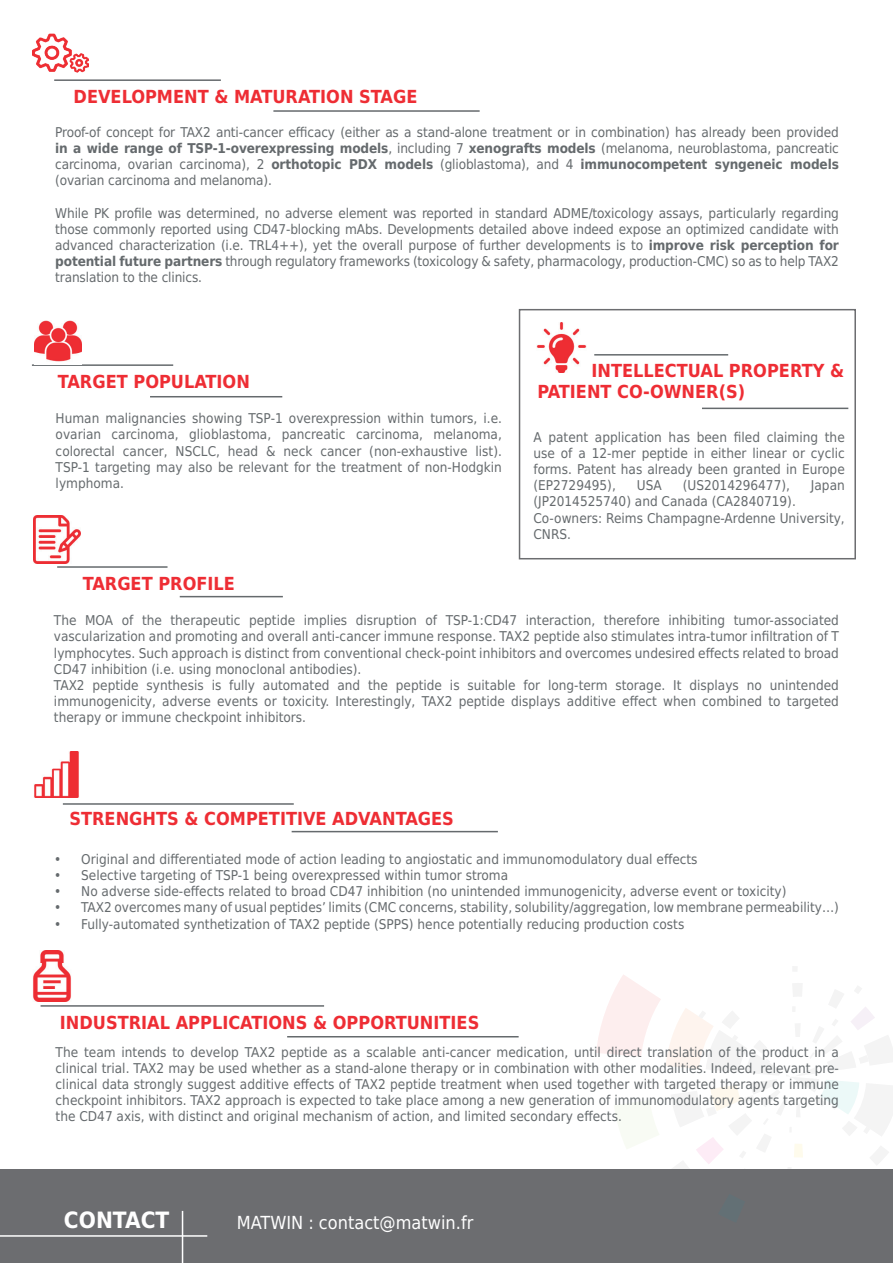
<style>
.page{position:relative;width:893px;height:1263px;background:#fff}
.page>*{position:absolute;margin:0;border:0;box-sizing:border-box;transform-origin:0 0}
.t1{font:700 22.5px "DejaVu Sans Condensed";color:#fff}
.t2{font:700 18px/21.6px "DejaVu Sans Condensed";color:#ee2d34}
.t3{font:18px "DejaVu Sans Condensed";color:#fff}
.t4{font:13.5px/16.2px "DejaVu Sans Condensed";color:#656a6d;text-align:justify}
.s1{font-weight:700}
</style>
<div class="page">
<div style="left:0;top:1169px;width:893px;height:94px;background:#6c6d70"></div>
<hr style="left:54px;top:79px;width:167px;height:2px;background:#656a6d">
<hr style="left:273px;top:110px;width:207px;height:2px;background:#656a6d">
<img style="left:33px;top:33px;width:55px;height:48px">
<hr style="left:63px;top:803px;width:231px;height:2px;background:#656a6d">
<hr style="left:292px;top:831px;width:206px;height:1px;background:#656a6d">
<img style="left:34px;top:752px;width:45px;height:46px">
<hr style="left:41px;top:1005px;width:283px;height:2px;background:#656a6d">
<hr style="left:287px;top:1036px;width:232px;height:1px;background:#656a6d">
<img style="left:33px;top:950px;width:38px;height:52px">
<hr style="left:57px;top:566px;width:111px;height:2px;background:#656a6d">
<hr style="left:180px;top:596px;width:103px;height:1px;background:#656a6d">
<img style="left:33px;top:516px;width:48px;height:47px">
<hr style="left:32px;top:364px;width:141px;height:2px;background:#656a6d">
<hr style="left:150px;top:396px;width:132px;height:1px;background:#656a6d">
<img style="left:34px;top:320px;width:47px;height:42px">
<svg style="left:596px;top:966px;width:297px;height:203px"></svg>
<hr style="left:182px;top:1211px;width:1px;height:52px;background:#fff">
<hr style="left:0;top:1235px;width:207px;height:2px;background:#fff">
<hr style="left:594px;top:354px;width:134px;height:2px;background:#656a6d">
<hr style="left:702px;top:408px;width:146px;height:1px;background:#656a6d">
<div style="left:519px;top:309px;width:337px;height:250px;border:2px solid #6c6d70"></div>
<img style="left:537px;top:322px;width:50px;height:51px">
<h2 class="t2" style="left:74px;top:86px;width:345px">DEVELOPMENT &amp; MATURATION STAGE</h2>
<p class="t4" style="left:55px;top:123px;width:785px">Proof-of concept for TAX2 anti-cancer efficacy (either as a stand-alone treatment or in combination) has already been provided <span class="s1">in a wide range of TSP-1-overexpressing models</span>, including 7 <span class="s1">xenografts models</span> (melanoma, neuroblastoma, pancreatic carcinoma, ovarian carcinoma), 2 <span class="s1">orthotopic PDX models</span> (glioblastoma), and 4 <span class="s1">immunocompetent syngeneic models </span>(ovarian carcinoma and melanoma).</p>
<p class="t4" style="left:55px;top:204px;width:785px">While PK profile was determined, no adverse element was reported in standard ADME/toxicology assays, particularly regarding those commonly reported using CD47-blocking mAbs. Developments detailed above indeed expose an optimized candidate with advanced characterization (i.e. TRL4++), yet the overall purpose of further developments is to <span class="s1">improve risk perception for potential future partners</span> through regulatory frameworks (toxicology &amp; safety, pharmacology, production-CMC) so as to help TAX2 translation to the clinics.</p>
<h2 class="t2" style="left:58px;top:371px;width:194px">TARGET POPULATION</h2>
<p class="t4" style="left:56px;top:410px;width:448px">Human malignancies showing TSP-1 overexpression within tumors, i.e. ovarian carcinoma, glioblastoma, pancreatic carcinoma, melanoma, colorectal cancer, NSCLC, head &amp; neck cancer (non-exhaustive list).<br>TSP-1 targeting may also be relevant for the treatment of non-Hodgkin lymphoma.</p>
<h2 class="t2" style="left:83px;top:573px;width:154px">TARGET PROFILE</h2>
<h2 class="t2" style="left:538px;top:359px;width:308px;text-indent:54px">INTELLECTUAL PROPERTY &amp;<br>PATIENT CO-OWNER(S)</h2>
<p class="t4" style="left:533px;top:428px;width:313px">A patent application has been filed claiming the use of a 12-mer peptide in either linear or cyclic forms. Patent has already been granted in Europe (EP2729495),</p>
<p class="t4" style="left:637px;top:477px;width:27px">USA</p>
<p class="t4" style="left:683px;top:477px;width:109px">(US2014296477),</p>
<p class="t4" style="left:811px;top:477px;width:35px">Japan</p>
<p class="t4" style="left:533px;top:493px;width:313px;text-align:left">(JP2014525740) and Canada (CA2840719).<br>Co-owners: Reims Champagne-Ardenne University,<br>CNRS.</p>
<p class="t4" style="left:54px;top:612px;width:786px;text-align:left">The MOA of the therapeutic peptide implies disruption of TSP-1:CD47 interaction, therefore inhibiting tumor-associated vascularization and promoting and overall anti-cancer immune response. TAX2 peptide also stimulates intra-tumor infiltration of T lymphocytes. Such approach is distinct from conventional check-point inhibitors and overcomes undesired effects related to broad CD47 inhibition (i.e. using monoclonal antibodies).<br>TAX2 peptide synthesis is fully automated and the peptide is suitable for long-term storage. It displays no unintended immunogenicity, adverse events or toxicity. Interestingly, TAX2 peptide displays additive effect when combined to targeted therapy or immune checkpoint inhibitors.</p>
<h2 class="t2" style="left:69px;top:807px;width:386px">STRENGHTS &amp; COMPETITIVE ADVANTAGES</h2>
<p class="t4" style="left:54px;top:851px;width:645px">• Original and differentiated mode of action leading to angiostatic and immunomodulatory dual effects</p>
<p class="t4" style="left:54px;top:867px;width:455px">• Selective targeting of TSP-1 being overexpressed within tumor stroma</p>
<p class="t4" style="left:54px;top:883px;width:734px">• No adverse side-effects related to broad CD47 inhibition (no unintended immunogenicity, adverse event or toxicity)</p>
<p class="t4" style="left:54px;top:899px;width:786px">• TAX2 overcomes many of usual peptides’ limits (CMC concerns, stability, solubility/aggregation, low membrane permeability…)</p>
<p class="t4" style="left:54px;top:915px;width:632px">• Fully-automated synthetization of TAX2 peptide (SPPS) hence potentially reducing production costs</p>
<h2 class="t2" style="left:60px;top:1011px;width:421px">INDUSTRIAL APPLICATIONS &amp; OPPORTUNITIES</h2>
<p class="t4" style="left:56px;top:1043px;width:785px">The team intends to develop TAX2 peptide as a scalable anti-cancer medication, until direct translation of the product in a clinical trial. TAX2 may be used whether as a stand-alone therapy or in combination with other modalities. Indeed, relevant pre&shy;clinical data strongly suggest additive effects of TAX2 peptide treatment when used together with targeted therapy or immune checkpoint inhibitors. TAX2 approach is expected to take place among a new generation of immunomodulatory agents targeting the CD47 axis, with distinct and original mechanism of action, and limited secondary effects.</p>
<h1 class="t1" style="left:64px;top:1201px;width:107px">CONTACT</h1>
<h2 class="t3" style="left:237px;top:1207px;width:238px">MATWIN : contact@matwin.fr</h2>
</div>
